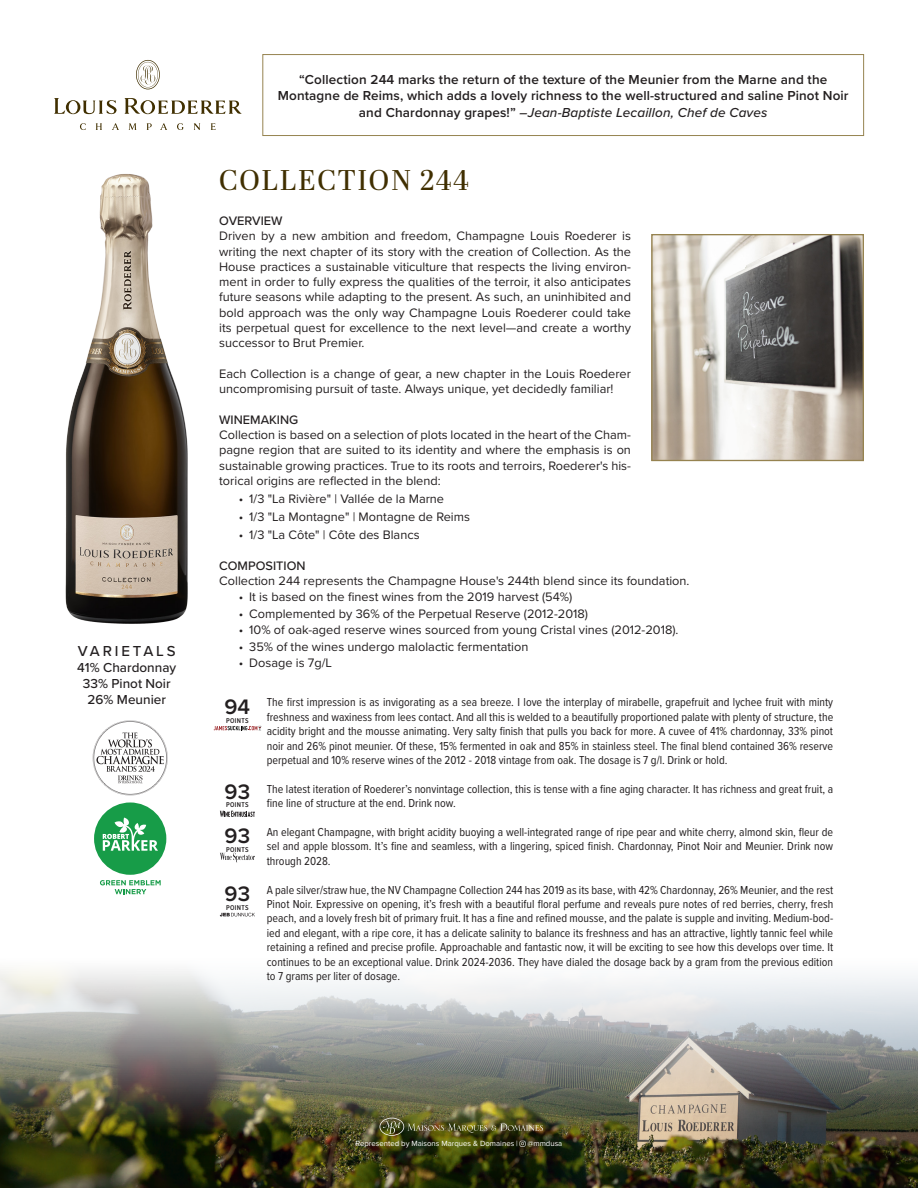
<style>
.page{position:relative;width:918px;height:1188px;background:#fff}
.page>*{position:absolute;margin:0;border:0;box-sizing:border-box;transform-origin:0 0}
.t1{font:28.5px "Abril Display";letter-spacing:.06em;color:#402f00}
.t2{font:600 21.75px "Proxima Nova";color:#231f20}
.t3{font:500 15px "Proxima Nova";letter-spacing:.19em;color:#231f20}
.t4{font:600 13.5px/16.2px "Proxima Nova";letter-spacing:.01em;color:#231f20;text-align:center}
.t5{font:500 13.5px "Proxima Nova";color:#231f20}
.t6{font:12.75px/15.3px "Proxima Nova";color:#231f20;text-align:justify}
.t7{font:500 12.75px "Proxima Nova";color:#231f20}
.t8{font:12px/14.4px "Proxima Nova Cond";color:#231f20;text-align:justify}
.t9{font:7.8px "Proxima Nova";color:#fff}
.t10{font:600 7.2px "Proxima Nova Cond";letter-spacing:.05em;color:#231f20}
.s1{font-weight:500;font-style:italic}
</style>
<div class="page">
<img style="left:0;top:725px;width:918px;height:463px">
<img style="left:65px;top:174px;width:123px;height:450px">
<img style="left:653px;top:236px;width:209px;height:223px">
<div style="left:651px;top:234px;width:213px;height:227px;border:1px solid #968350"></div>
<img style="left:380px;top:1118px;width:163px;height:29px">
<svg style="left:214px;top:726px;width:47px;height:4px"></svg>
<svg style="left:220px;top:853px;width:35px;height:9px"></svg>
<svg style="left:220px;top:913px;width:35px;height:3px"></svg>
<svg style="left:220px;top:811px;width:35px;height:6px"></svg>
<svg style="left:124px;top:98px;width:118px;height:16px"></svg>
<svg style="left:54px;top:98px;width:63px;height:16px"></svg>
<svg style="left:211px;top:123px;width:5px;height:7px"></svg>
<svg style="left:147px;top:123px;width:5px;height:7px"></svg>
<svg style="left:96px;top:123px;width:6px;height:7px"></svg>
<svg style="left:80px;top:123px;width:6px;height:7px"></svg>
<svg style="left:177px;top:123px;width:7px;height:7px"></svg>
<svg style="left:194px;top:123px;width:6px;height:7px"></svg>
<svg style="left:160px;top:123px;width:7px;height:7px"></svg>
<svg style="left:112px;top:123px;width:7px;height:7px"></svg>
<svg style="left:129px;top:123px;width:8px;height:7px"></svg>
<svg style="left:136px;top:60px;width:24px;height:29px"></svg>
<div style="left:262px;top:54px;width:602px;height:82px;border:1px solid #968350"></div>
<div style="left:94px;top:802px;width:72px;height:73px;background:#179c48;border-radius:50%"></div>
<svg style="left:103px;top:818px;width:55px;height:33px"></svg>
<svg style="left:100px;top:880px;width:61px;height:14px"></svg>
<svg style="left:93px;top:720px;width:75px;height:75px"></svg>
<p class="t3" style="left:78px;top:639px;width:99px">VARIETALS</p>
<p class="t5" style="left:77px;top:657px;width:100px">41% Chardonnay</p>
<p class="t5" style="left:83px;top:673px;width:89px">33% Pinot Noir</p>
<p class="t5" style="left:87px;top:690px;width:80px">26% Meunier</p>
<p class="t4" style="left:299px;top:71px;width:530px">“Collection 244 marks the return of the texture of the Meunier from the Marne and the</p>
<p class="t4" style="left:278px;top:87px;width:572px">Montagne de Reims, which adds a lovely richness to the well-structured and saline Pinot Noir and Chardonnay grapes!” <span class="s1">–Jean-Baptiste Lecaillon, Chef de Caves</span></p>
<p class="t1" style="left:219px;top:160px;width:251px">COLLECTION 244</p>
<p class="t7" style="left:219px;top:211px;width:65px">OVERVIEW</p>
<p class="t6" style="left:219px;top:228px;width:413px">Driven by a new ambition and freedom, Champagne Louis Roederer is writing the next chapter of its story with the creation of Collection. As the House practices a sustainable viticulture that respects the living environ&shy;ment in order to fully express the qualities of the terroir, it also anticipates future seasons while adapting to the present. As such, an uninhibited and bold approach was the only way Champagne Louis Roederer could take its perpetual quest for excellence to the next level—and create a worthy successor to Brut Premier.</p>
<p class="t6" style="left:219px;top:365px;width:413px">Each Collection is a change of gear, a new chapter in the Louis Roederer uncompromising pursuit of taste. Always unique, yet decidedly familiar!</p>
<p class="t7" style="left:219px;top:410px;width:81px">WINEMAKING</p>
<p class="t6" style="left:219px;top:427px;width:413px">Collection is based on a selection of plots located in the heart of the Cham&shy;pagne region that are suited to its identity and where the emphasis is on sustainable growing practices. True to its roots and terroirs, Roederer's his&shy;torical origins are reflected in the blend:</p>
<p class="t6" style="left:239px;top:491px;width:207px">• 1/3 "La Rivière" | Vallée de la Marne</p>
<p class="t6" style="left:239px;top:509px;width:233px">• 1/3 "La Montagne" | Montagne de Reims</p>
<p class="t6" style="left:239px;top:527px;width:182px">• 1/3 "La Côte" | Côte des Blancs</p>
<p class="t7" style="left:219px;top:556px;width:88px">COMPOSITION</p>
<p class="t6" style="left:219px;top:572px;width:472px">Collection 244 represents the Champagne House's 244th blend since its foundation.</p>
<p class="t6" style="left:239px;top:589px;width:335px">• It is based on the finest wines from the 2019 harvest (54%)</p>
<p class="t6" style="left:239px;top:605px;width:351px">• Complemented by 36% of the Perpetual Reserve (2012-2018)</p>
<p class="t6" style="left:239px;top:622px;width:441px">• 10% of oak-aged reserve wines sourced from young Cristal vines (2012-2018).</p>
<p class="t6" style="left:239px;top:638px;width:291px">• 35% of the wines undergo malolactic fermentation</p>
<p class="t6" style="left:239px;top:655px;width:95px">• Dosage is 7g/L</p>
<p class="t2" style="left:225px;top:691px;width:27px">94</p>
<p class="t10" style="left:226px;top:715px;width:24px">POINTS</p>
<p class="t2" style="left:225px;top:775px;width:27px">93</p>
<p class="t10" style="left:226px;top:800px;width:24px">POINTS</p>
<p class="t2" style="left:225px;top:820px;width:27px">93</p>
<p class="t10" style="left:226px;top:844px;width:24px">POINTS</p>
<p class="t2" style="left:225px;top:878px;width:27px">93</p>
<p class="t10" style="left:226px;top:902px;width:24px">POINTS</p>
<p class="t8" style="left:267px;top:695px;width:568px">The first impression is as invigorating as a sea breeze. I love the interplay of mirabelle, grapefruit and lychee fruit with minty freshness and waxiness from lees contact. And all this is welded to a beautifully proportioned palate with plenty of structure, the acidity bright and the mousse animating. Very salty finish that pulls you back for more. A cuvee of 41% chardonnay, 33% pinot noir and 26% pinot meunier. Of these, 15% fermented in oak and 85% in stainless steel. The final blend contained 36% reserve perpetual and 10% reserve wines of the 2012 - 2018 vintage from oak. The dosage is 7 g/l. Drink or hold.</p>
<p class="t8" style="left:267px;top:781px;width:568px">The latest iteration of Roederer’s nonvintage collection, this is tense with a fine aging character. It has richness and great fruit, a fine line of structure at the end. Drink now.</p>
<p class="t8" style="left:267px;top:824px;width:568px">An elegant Champagne, with bright acidity buoying a well-integrated range of ripe pear and white cherry, almond skin, fleur de sel and apple blossom. It’s fine and seamless, with a lingering, spiced finish. Chardonnay, Pinot Noir and Meunier. Drink now through 2028.</p>
<p class="t8" style="left:267px;top:882px;width:568px">A pale silver/straw hue, the NV Champagne Collection 244 has 2019 as its base, with 42% Chardonnay, 26% Meunier, and the rest Pinot Noir. Expressive on opening, it’s fresh with a beautiful floral perfume and reveals pure notes of red berries, cherry, fresh peach, and a lovely fresh bit of primary fruit. It has a fine and refined mousse, and the palate is supple and inviting. Medium-bod&shy;ied and elegant, with a ripe core, it has a delicate salinity to balance its freshness and has an attractive, lightly tannic feel while retaining a refined and precise profile. Approachable and fantastic now, it will be exciting to see how this develops over time. It continues to be an exceptional value. Drink 2024-2036. They have dialed the dosage back by a gram from the previous edition to 7 grams per liter of dosage.</p>
<p class="t9" style="left:356px;top:1138px;width:208px">Represented by Maisons Marques &amp; Domaines | @mmdusa</p>
</div>
